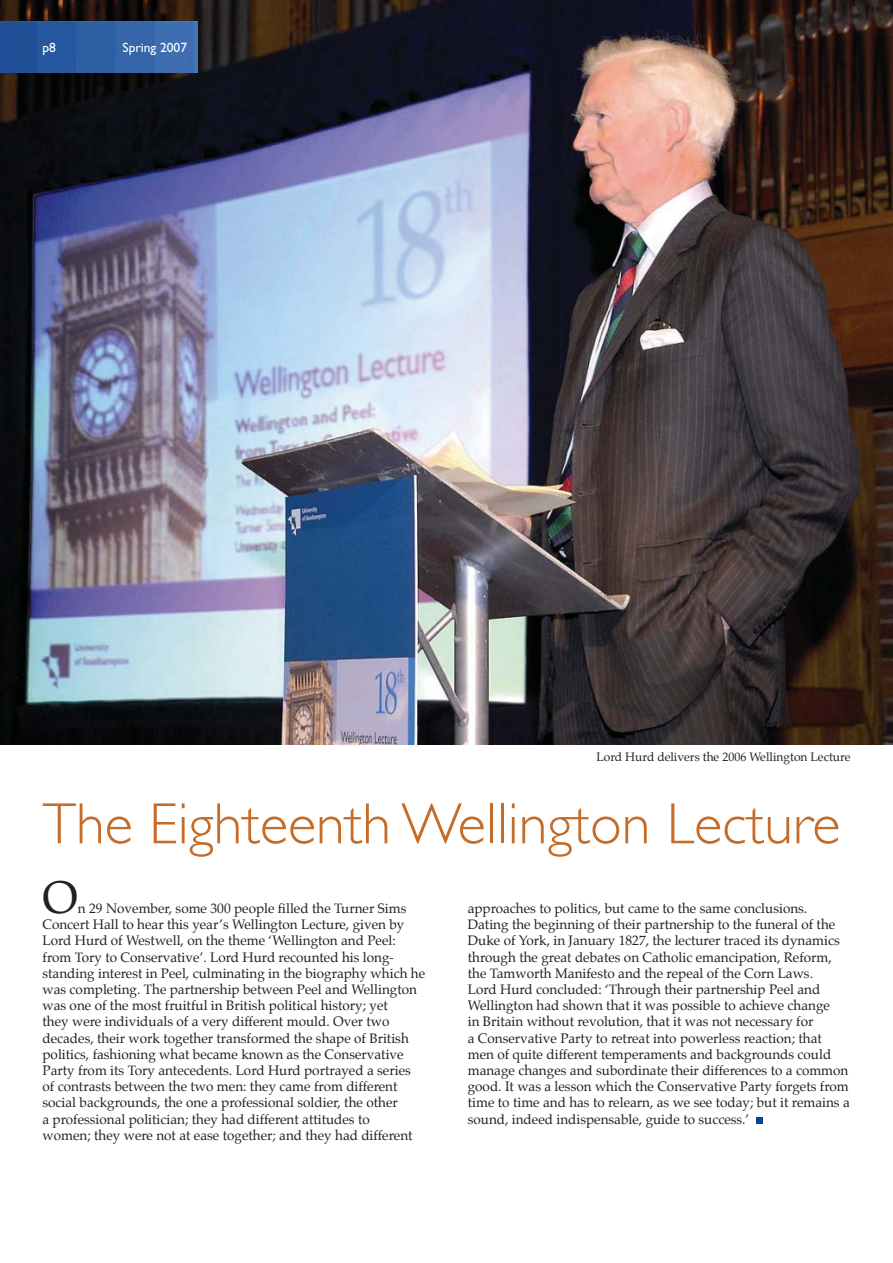
<style>
.page{position:relative;width:893px;height:1263px;background:#fff}
.page>*{position:absolute;margin:0;border:0;box-sizing:border-box;transform-origin:0 0}
.t1{font:300 58.5px "Gill Sans";color:#c66c29}
.t2{font:45px "Palatino";color:#231f20}
.t3{font:13.5px/16.2px "Palatino";color:#231f20}
.t4{font:13.5px "Gill Sans";color:#fff}
.t5{font:12px "Palatino";color:#231f20}
</style>
<div class="page">
<img style="left:0;top:0;width:893px;height:744px">
<img style="left:0;top:21px;width:197px;height:51px">
<div style="left:756px;top:1117px;width:7px;height:7px;background:#004990"></div>
<p class="t4" style="left:43px;top:43px;width:15px">p8</p>
<p class="t4" style="left:123px;top:43px;width:66px">Spring 2007</p>
<p class="t5" style="left:596px;top:751px;width:255px">Lord Hurd delivers the 2006 Wellington Lecture</p>
<h1 class="t1" style="left:43px;top:803px;width:799px">The Eighteenth Wellington Lecture</h1>
<h2 class="t2" style="left:43px;top:876px;width:37px">O</h2>
<p class="t3" style="left:43px;top:901px;width:384px;text-indent:35px">n 29 November, some 300 people filled the Turner Sims Concert Hall to hear this year’s Wellington Lecture, given by Lord Hurd of Westwell, on the theme ‘Wellington and Peel: from Tory to Conservative’. Lord Hurd recounted his long&shy;standing interest in Peel, culminating in the biography which he was completing. The partnership between Peel and Wellington was one of the most fruitful in British political history; yet<br>they were individuals of a very different mould. Over two decades, their work together transformed the shape of British politics, fashioning what became known as the Conservative Party from its Tory antecedents. Lord Hurd portrayed a series of contrasts between the two men: they came from different social backgrounds, the one a professional soldier, the other<br>a professional politician; they had different attitudes to<br>women; they were not at ease together; and they had different</p>
<p class="t3" style="left:468px;top:901px;width:383px">approaches to politics, but came to the same conclusions.<br>Dating the beginning of their partnership to the funeral of the Duke of York, in January 1827, the lecturer traced its dynamics through the great debates on Catholic emancipation, Reform, the Tamworth Manifesto and the repeal of the Corn Laws.<br>Lord Hurd concluded: ‘Through their partnership Peel and Wellington had shown that it was possible to achieve change<br>in Britain without revolution, that it was not necessary for<br>a Conservative Party to retreat into powerless reaction; that men of quite different temperaments and backgrounds could manage changes and subordinate their differences to a common good. It was a lesson which the Conservative Party forgets from time to time and has to relearn, as we see today; but it remains a sound, indeed indispensable, guide to success.’</p>
</div>
